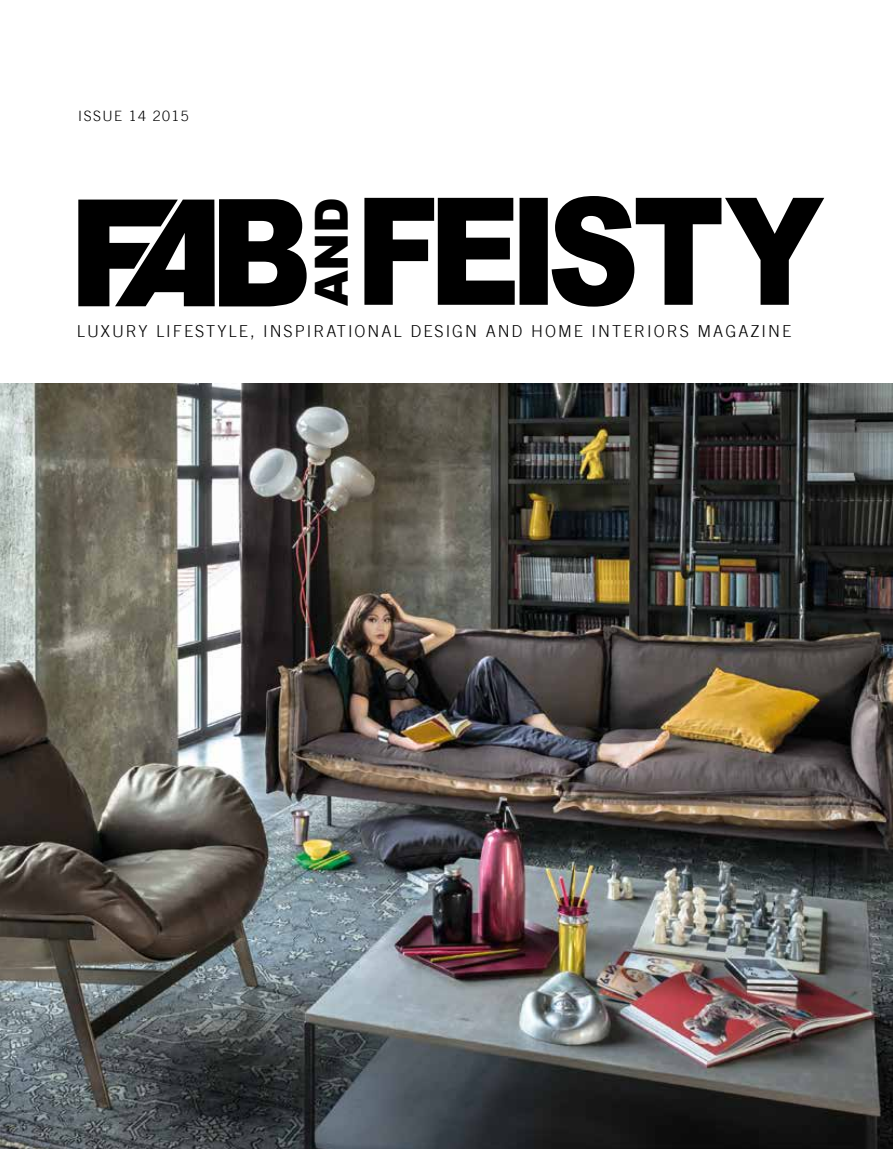
<style>
.page{position:relative;width:893px;height:1149px;background:#fff}
.page>*{position:absolute;margin:0;border:0;box-sizing:border-box;transform-origin:0 0}
.t1{font:900 45.75px "Arial";color:#000}
.t2{font:300 16.5px "Trade Gothic LT";letter-spacing:.12em;color:#000}
.t3{font:300 14.25px "Trade Gothic LT";letter-spacing:.1em;color:#000}
</style>
<div class="page">
<img style="left:0;top:383px;width:893px;height:765px">
<svg style="left:78px;top:199px;width:229px;height:107px"></svg>
<svg style="left:364px;top:196px;width:460px;height:110px;fill:#000"></svg>
<p class="t3" style="left:78px;top:107px;width:112px">ISSUE 14 2015</p>
<h1 class="t1" style="left:298px;top:306px;width:111px;rotate:-90deg">AND</h1>
<p class="t2" style="left:77px;top:321px;width:716px">LUXURY LIFESTYLE, INSPIRATIONAL DESIGN AND HOME INTERIORS MAGAZINE</p>
</div>
